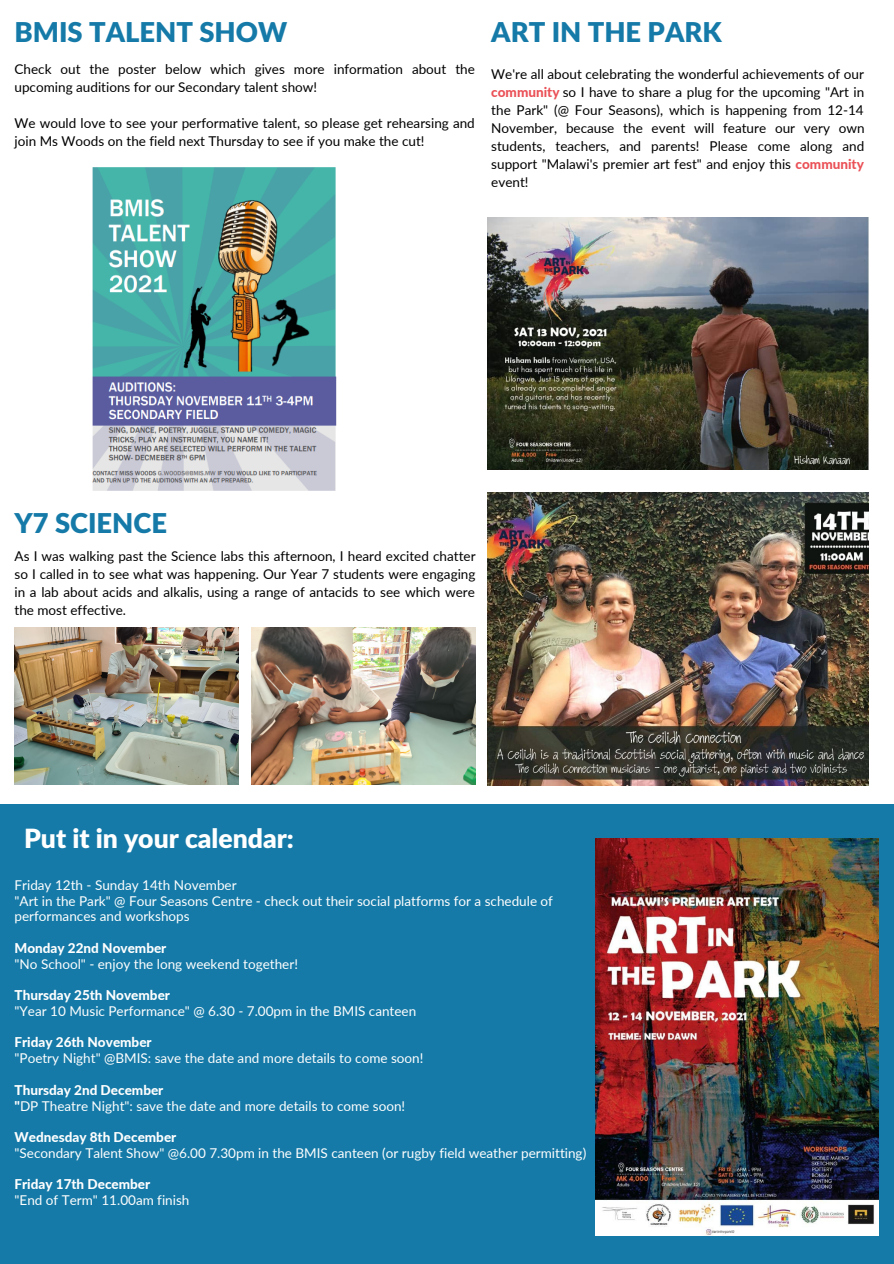
<style>
.page{position:relative;width:894px;height:1264px;background:#fff}
.page>*{position:absolute;margin:0;border:0;box-sizing:border-box;transform-origin:0 0}
.t1{font:900 27.3px "Lato Latin";color:#157aa8}
.t2{font:900 26.55px "Lato Latin";color:#fff}
.t3{font:13.5px/18px "Lato";color:#000}
.t4{font:13.5px/15.8px "Lato";color:#fefefe}
.t5{font:800 13.5px "Lato";color:#fefefe}
.s1{font-weight:800;color:#ea5157}
.s2{font-weight:800}
</style>
<div class="page">
<div style="left:0;top:804px;width:893px;height:459px;background:#157aa8"></div>
<img style="left:92px;top:167px;width:245px;height:324px">
<img style="left:487px;top:218px;width:381px;height:252px">
<img style="left:487px;top:492px;width:381px;height:293px">
<img style="left:595px;top:838px;width:282px;height:397px">
<img style="left:15px;top:627px;width:224px;height:157px">
<img style="left:251px;top:627px;width:224px;height:157px">
<p class="t1" style="left:15px;top:20px;width:274px">BMIS TALENT SHOW</p>
<p class="t3" style="left:15px;top:60px;width:461px">Check out the poster below which gives more information about the upcoming auditions for our Secondary talent show!</p>
<p class="t3" style="left:15px;top:114px;width:461px">We would love to see your performative talent, so please get rehearsing and join Ms Woods on the field next Thursday to see if you make the cut!</p>
<p class="t1" style="left:491px;top:20px;width:232px">ART IN THE PARK</p>
<p class="t3" style="left:491px;top:65px;width:375px;text-align:justify">We're all about celebrating the wonderful achievements of our <span class="s1">community</span> so I have to share a plug for the upcoming "Art in the Park" (@ Four Seasons), which is happening from 12-14<br>November, because the event will feature our very own students, teachers, and parents! Please come along and support "Malawi's premier art fest" and enjoy this <span class="s1">community </span>event!</p>
<p class="t1" style="left:15px;top:511px;width:154px">Y7 SCIENCE</p>
<p class="t3" style="left:15px;top:547px;width:462px;text-align:justify">As I was walking past the Science labs this afternoon, I heard excited chatter so I called in to see what was happening. Our Year 7 students were engaging in a lab about acids and alkalis, using a range of antacids to see which were the most effective.</p>
<p class="t2" style="left:24px;top:827px;width:271px">Put it in your calendar:</p>
<p class="t4" style="left:15px;top:876px;width:223px">Friday 12th - Sunday 14th November</p>
<p class="t4" style="left:15px;top:892px;width:540px">"Art in the Park" @ Four Seasons Centre - check out their social platforms for a schedule of performances and workshops</p>
<p class="t5" style="left:15px;top:939px;width:153px">Monday 22nd November</p>
<p class="t4" style="left:15px;top:955px;width:285px">"No School" - enjoy the long weekend together!</p>
<p class="t5" style="left:15px;top:986px;width:157px">Thursday 25th November</p>
<p class="t4" style="left:15px;top:1002px;width:403px">"Year 10 Music Performance" @ 6.30 - 7.00pm in the BMIS canteen</p>
<p class="t5" style="left:15px;top:1034px;width:139px">Friday 26th November</p>
<p class="t4" style="left:15px;top:1050px;width:410px">"Poetry Night" @BMIS: save the date and more details to come soon!</p>
<p class="t5" style="left:15px;top:1081px;width:150px">Thursday 2nd December</p>
<p class="t4" style="left:15px;top:1097px;width:392px"><span class="s2">"</span>DP Theatre Night": save the date and more details to come soon!</p>
<p class="t5" style="left:15px;top:1128px;width:163px">Wednesday 8th December</p>
<p class="t4" style="left:15px;top:1144px;width:573px">"Secondary Talent Show" @6.00 7.30pm in the BMIS canteen (or rugby field weather permitting)</p>
<p class="t5" style="left:15px;top:1176px;width:137px">Friday 17th December</p>
<p class="t4" style="left:15px;top:1192px;width:176px">"End of Term" 11.00am finish</p>
</div>
